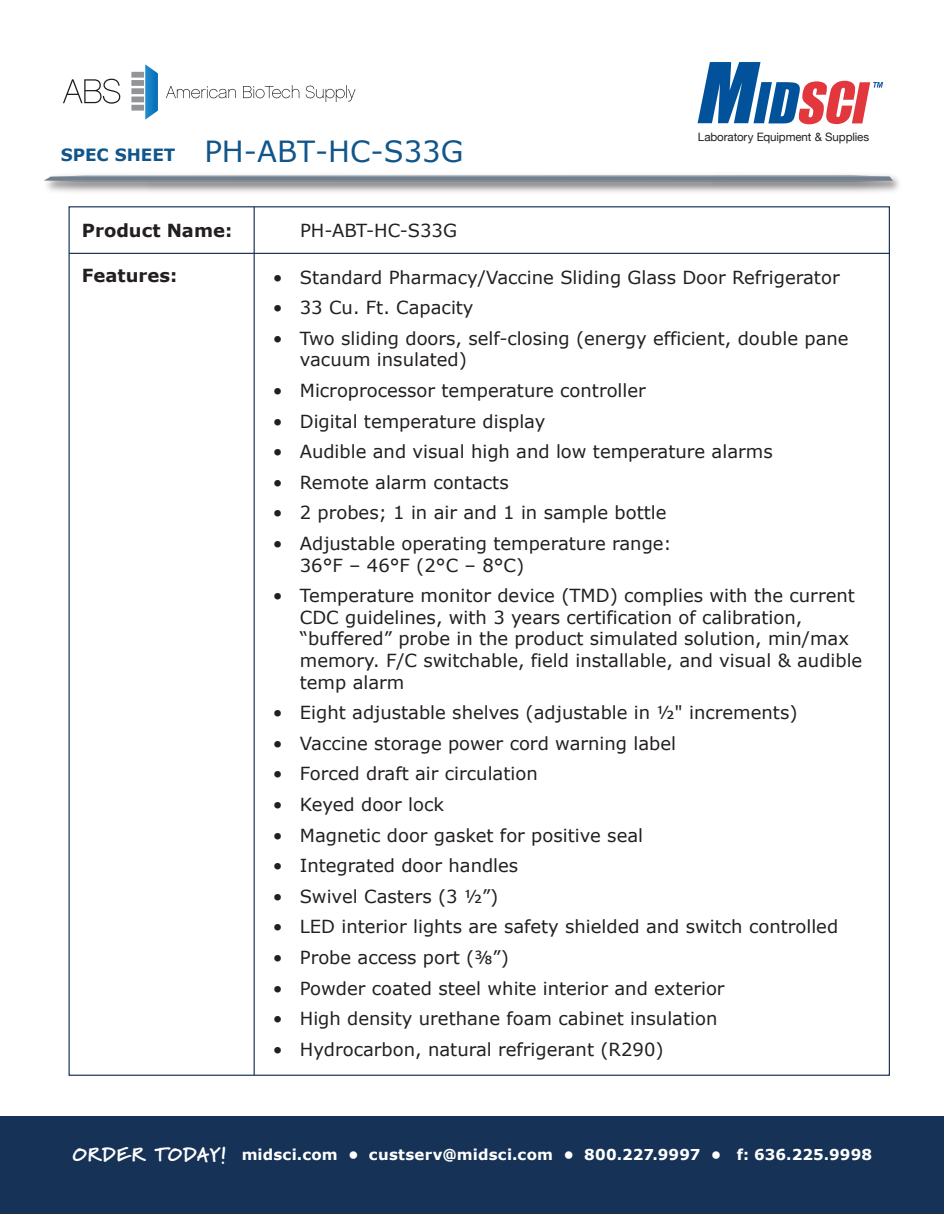
<style>
.page{position:relative;width:945px;height:1215px;background:#fff}
.page>*{position:absolute;margin:0;border:0;box-sizing:border-box;transform-origin:0 0}
.t1{font:29.1px "Verdana";color:#11568a}
.t2{font:18px/21.6px "Verdana";color:#231f20}
.t3{font:700 18px "Verdana";color:#231f20}
.t4{font:700 15px "Verdana";letter-spacing:.01em;color:#fff}
.t5{font:11.55px "Helvetica Neue";letter-spacing:-.01em;color:#231f20}
.s1{font-weight:700;font-size:16.95px}
.s2{font-family:"Marydale";font-weight:900;font-size:19.5px}
</style>
<div class="page">
<svg style="left:63px;top:79px;width:57px;height:25px"></svg>
<svg style="left:166px;top:86px;width:70px;height:12px"></svg>
<svg style="left:243px;top:85px;width:56px;height:13px"></svg>
<svg style="left:306px;top:85px;width:49px;height:17px"></svg>
<div style="left:131px;top:105px;width:13px;height:6px;background:#929497"></div>
<div style="left:131px;top:97px;width:13px;height:5px;background:#929497"></div>
<div style="left:131px;top:88px;width:13px;height:6px;background:#929497"></div>
<div style="left:131px;top:80px;width:13px;height:6px;background:#929497"></div>
<div style="left:131px;top:72px;width:13px;height:6px;background:#929497"></div>
<svg style="left:145px;top:64px;width:13px;height:56px"></svg>
<svg style="left:44px;top:175px;width:849px;height:7px;background:#86909b"></svg>
<div style="left:0;top:1116px;width:944px;height:98px;background:#163257"></div>
<svg style="left:698px;top:62px;width:185px;height:62px"></svg>
<hr style="left:69px;top:253px;width:820px;height:1px;background:#163257">
<hr style="left:254px;top:207px;width:1px;height:868px;background:#163257">
<h1 class="t1" style="left:61px;top:133px;width:404px"><span class="s1">SPEC SHEET</span> PH-ABT-HC-S33G</h1>
<p class="t5" style="left:698px;top:128px;width:173px">Laboratory Equipment &amp; Supplies</p>
<p class="t3" style="left:82px;top:219px;width:152px">Product Name:</p>
<p class="t3" style="left:82px;top:263px;width:97px">Features:</p>
<p class="t2" style="left:300px;top:220px;width:158px">PH-ABT-HC-S33G</p>
<p class="t2" style="left:273px;top:267px;width:568px">• Standard Pharmacy/Vaccine Sliding Glass Door Refrigerator</p>
<p class="t2" style="left:273px;top:297px;width:202px">• 33 Cu. Ft. Capacity</p>
<p class="t2" style="left:300px;top:328px;width:550px;text-indent:-27px">• Two sliding doors, self-closing (energy efficient, double pane vacuum insulated)</p>
<p class="t2" style="left:273px;top:380px;width:375px">• Microprocessor temperature controller</p>
<p class="t2" style="left:273px;top:411px;width:274px">• Digital temperature display</p>
<p class="t2" style="left:273px;top:441px;width:501px">• Audible and visual high and low temperature alarms</p>
<p class="t2" style="left:273px;top:472px;width:237px">• Remote alarm contacts</p>
<p class="t2" style="left:273px;top:502px;width:395px">• 2 probes; 1 in air and 1 in sample bottle</p>
<p class="t2" style="left:300px;top:533px;width:373px;text-indent:-27px">• Adjustable operating temperature range:<br>36°F – 46°F (2°C – 8°C)</p>
<p class="t2" style="left:300px;top:585px;width:564px;text-indent:-27px">• Temperature monitor device (TMD) complies with the current CDC guidelines, with 3 years certification of calibration, “buffered” probe in the product simulated solution, min/max memory. F/C switchable, field installable, and visual &amp; audible temp alarm</p>
<p class="t2" style="left:273px;top:702px;width:526px">• Eight adjustable shelves (adjustable in ½" increments)</p>
<p class="t2" style="left:273px;top:733px;width:405px">• Vaccine storage power cord warning label</p>
<p class="t2" style="left:273px;top:763px;width:266px">• Forced draft air circulation</p>
<p class="t2" style="left:273px;top:794px;width:173px">• Keyed door lock</p>
<p class="t2" style="left:273px;top:825px;width:372px">• Magnetic door gasket for positive seal</p>
<p class="t2" style="left:273px;top:855px;width:247px">• Integrated door handles</p>
<p class="t2" style="left:273px;top:886px;width:227px">• Swivel Casters (3 ½”)</p>
<p class="t2" style="left:273px;top:916px;width:567px">• LED interior lights are safety shielded and switch controlled</p>
<p class="t2" style="left:273px;top:947px;width:237px">• Probe access port (⅜”)</p>
<p class="t2" style="left:273px;top:978px;width:453px">• Powder coated steel white interior and exterior</p>
<p class="t2" style="left:273px;top:1008px;width:446px">• High density urethane foam cabinet insulation</p>
<p class="t2" style="left:273px;top:1039px;width:392px">• Hydrocarbon, natural refrigerant (R290)</p>
<p class="t4" style="left:73px;top:1145px;width:801px"><span class="s2">ORDER TODAY!</span> midsci.com • custserv@midsci.com • 800.227.9997 • f: 636.225.9998</p>
</div>
